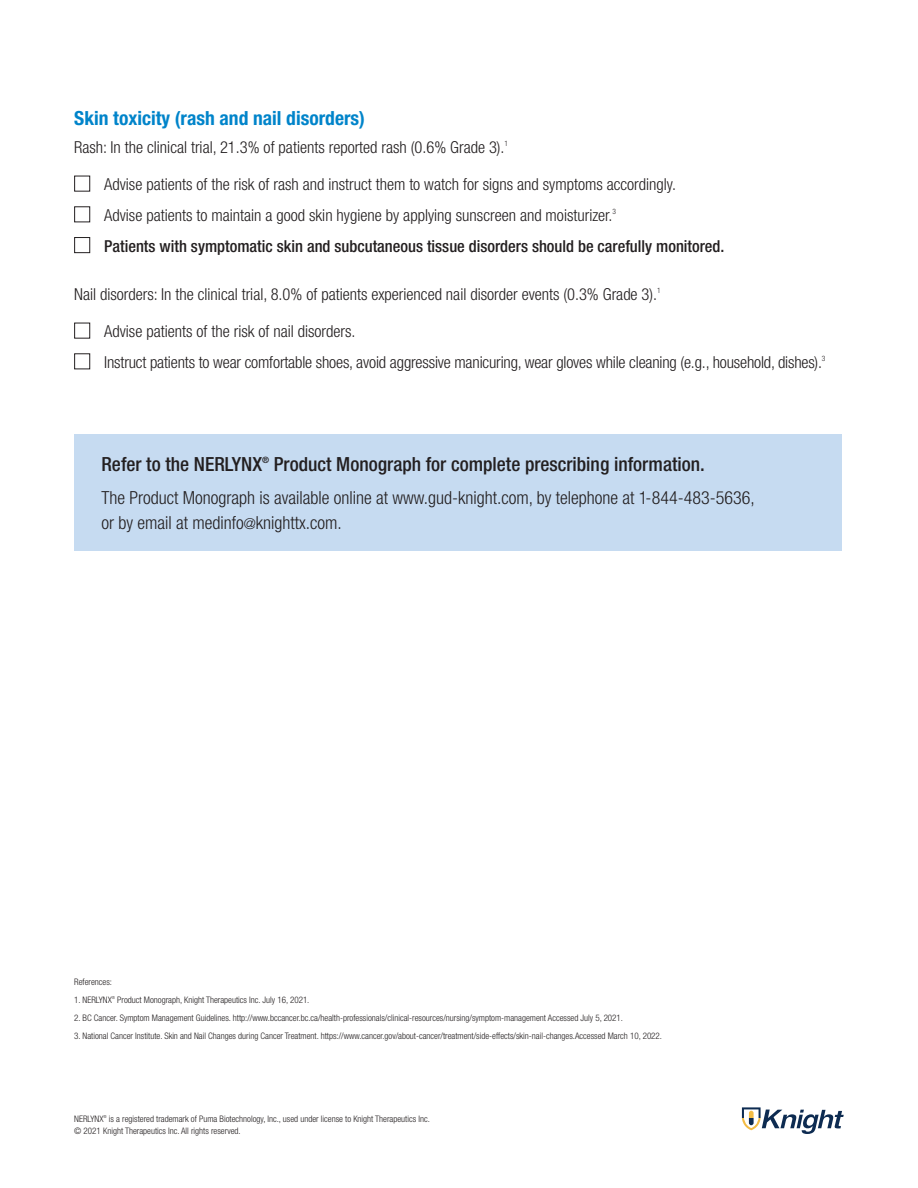
<style>
.page{position:relative;width:918px;height:1188px;background:#fff}
.page>*{position:absolute;margin:0;border:0;box-sizing:border-box;transform-origin:0 0}
.t1{font:500 condensed 19.5px "Helvetica Neue";color:#231f20}
.t2{font:700 condensed 19.5px "Helvetica Neue";color:#0084ca}
.t3{font:300 condensed 18px/25.5px "Helvetica Neue";color:#231f20}
.t4{font:300 condensed 16.5px "Helvetica Neue";color:#231f20}
.t5{font:500 condensed 16.5px "Helvetica Neue";color:#231f20}
.t6{font:300 condensed 9px "Helvetica Neue";color:#231f20}
.t7{font:500 condensed 8.7px "Helvetica Neue";color:#231f20}
.t8{font:300 condensed 7.35px "Helvetica Neue";color:#231f20}
.s1{font-size:15px}
</style>
<div class="page">
<div style="left:74px;top:434px;width:768px;height:117px;background:#c6dbf1"></div>
<svg style="left:742px;top:1107px;width:102px;height:27px"></svg>
<div style="left:74px;top:176px;width:16px;height:16px;border:1px solid #231f20"></div>
<div style="left:74px;top:206px;width:16px;height:16px;border:1px solid #231f20"></div>
<div style="left:74px;top:237px;width:16px;height:16px;border:1px solid #231f20"></div>
<div style="left:74px;top:323px;width:16px;height:16px;border:1px solid #231f20"></div>
<div style="left:74px;top:353px;width:16px;height:16px;border:1px solid #231f20"></div>
<p class="t2" style="left:74px;top:107px;width:292px">Skin toxicity (rash and nail disorders)</p>
<p class="t4" style="left:74px;top:137px;width:432px">Rash: In the clinical trial, 21.3% of patients reported rash (0.6% Grade 3).</p>
<p class="t8" style="left:505px;top:139px;width:5px">1</p>
<p class="t4" style="left:104px;top:175px;width:573px">Advise patients of the risk of rash and instruct them to watch for signs and symptoms accordingly.</p>
<p class="t4" style="left:104px;top:205px;width:510px">Advise patients to maintain a good skin hygiene by applying sunscreen and moisturizer.</p>
<p class="t8" style="left:613px;top:207px;width:5px">3</p>
<p class="t5" style="left:104px;top:236px;width:622px">Patients with symptomatic skin and subcutaneous tissue disorders should be carefully monitored.</p>
<p class="t4" style="left:74px;top:284px;width:584px">Nail disorders: In the clinical trial, 8.0% of patients experienced nail disorder events (0.3% Grade 3).</p>
<p class="t8" style="left:657px;top:286px;width:5px">1</p>
<p class="t4" style="left:104px;top:322px;width:253px">Advise patients of the risk of nail disorders.</p>
<p class="t4" style="left:104px;top:352px;width:719px">Instruct patients to wear comfortable shoes, avoid aggressive manicuring, wear gloves while cleaning (e.g., household, dishes).</p>
<p class="t8" style="left:822px;top:354px;width:5px">3</p>
<p class="t1" style="left:102px;top:453px;width:162px">Refer to the NERLYNX</p>
<p class="t7" style="left:262px;top:455px;width:9px">®</p>
<p class="t1" style="left:274px;top:453px;width:433px">Product Monograph for complete prescribing information.</p>
<p class="t3" style="left:102px;top:484px;width:655px">The Product Monograph is available online at www.gud-knight.com, by telephone at 1-844-483-5636, or by email at medinfo<span class="s1">@</span>knighttx.com.</p>
<p class="t6" style="left:74px;top:976px;width:39px">References:</p>
<p class="t6" style="left:74px;top:994px;width:237px">1. NERLYNX<sup>®</sup> Product Monograph, Knight Therapeutics Inc. July 16, 2021.</p>
<p class="t6" style="left:74px;top:1012px;width:550px">2. BC Cancer. Symptom Management Guidelines. http://www.bccancer.bc.ca/health-professionals/clinical-resources/nursing/symptom-management Accessed July 5, 2021.</p>
<p class="t6" style="left:74px;top:1030px;width:589px">3. National Cancer Institute. Skin and Nail Changes during Cancer Treatment. https://www.cancer.gov/about-cancer/treatment/side-effects/skin-nail-changes.Accessed March 10, 2022.</p>
<p class="t6" style="left:74px;top:1114px;width:357px">NERLYNX<sup>®</sup> is a registered trademark of Puma Biotechnology, Inc., used under license to Knight Therapeutics Inc.</p>
<p class="t6" style="left:74px;top:1126px;width:168px">© 2021 Knight Therapeutics Inc. All rights reserved.</p>
</div>
